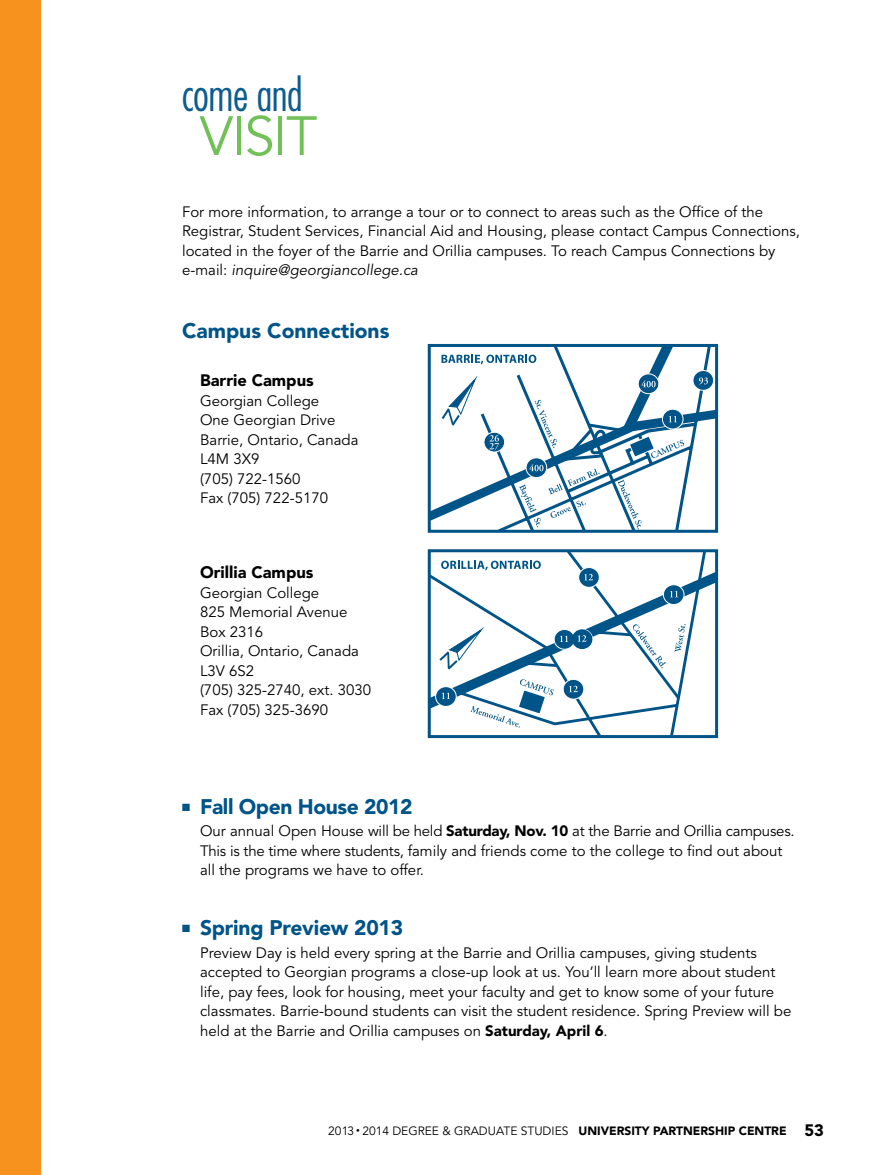
<style>
.page{position:relative;width:878px;height:1175px;background:#fff}
.page>*{position:absolute;margin:0;border:0;box-sizing:border-box;transform-origin:0 0}
.t1{font:54.75px "Avenir";letter-spacing:-.03em;color:#62bb46}
.t2{font:300 condensed 44.55px "Futura";letter-spacing:-.01em;color:#005488}
.t3{font:900 21px "Avenir";letter-spacing:-.01em;color:#005488}
.t4{font:900 16.5px "Avenir";color:#000}
.t5{font:15px/19.5px "Avenir";color:#000}
.t6{font:12px "Avenir";color:#000}
.s1{font-style:italic}
.s2{font-weight:900}
.s3{font-size:7.5px}
.s4{font-weight:900;font-size:16.5px}
</style>
<div class="page">
<svg style="left:427px;top:529px;width:292px;height:4px"></svg>
<svg style="left:427px;top:549px;width:292px;height:162px"></svg>
<svg style="left:427px;top:572px;width:206px;height:167px"></svg>
<svg style="left:439px;top:630px;width:42px;height:39px"></svg>
<div style="left:435px;top:686px;width:21px;height:20px;background:#005488;border-radius:50%"></div>
<div style="left:435px;top:686px;width:21px;height:20px;border:1px solid #fff;border-radius:50%"></div>
<svg style="left:442px;top:692px;width:8px;height:7px"></svg>
<svg style="left:470px;top:679px;width:84px;height:48px"></svg>
<div style="left:563px;top:679px;width:21px;height:20px;background:#005488;border-radius:50%"></div>
<div style="left:563px;top:679px;width:21px;height:20px;border:1px solid #fff;border-radius:50%"></div>
<svg style="left:569px;top:686px;width:8px;height:6px"></svg>
<div style="left:554px;top:629px;width:20px;height:20px;background:#005488;border-radius:50%"></div>
<div style="left:554px;top:629px;width:21px;height:20px;border:1px solid #fff;border-radius:50%"></div>
<div style="left:572px;top:630px;width:19px;height:18px;background:#005488;border-radius:50%"></div>
<div style="left:572px;top:629px;width:20px;height:20px;border:1px solid #005488;border-radius:50%"></div>
<svg style="left:560px;top:635px;width:8px;height:7px"></svg>
<svg style="left:578px;top:635px;width:8px;height:6px"></svg>
<svg style="left:633px;top:549px;width:75px;height:190px"></svg>
<div style="left:578px;top:567px;width:21px;height:20px;background:#005488;border-radius:50%"></div>
<div style="left:578px;top:567px;width:21px;height:20px;border:1px solid #fff;border-radius:50%"></div>
<svg style="left:584px;top:574px;width:9px;height:6px"></svg>
<svg style="left:441px;top:560px;width:100px;height:10px"></svg>
<svg style="left:427px;top:343px;width:292px;height:186px"></svg>
<div style="left:0;top:0;width:41px;height:1174px;background:#f7921e"></div>
<h2 class="t2" style="left:181px;top:67px;width:123px">come and</h2>
<h1 class="t1" style="left:200px;top:105px;width:119px">VISIT</h1>
<p class="t5" style="left:182px;top:202px;width:619px">For more information, to arrange a tour or to connect to areas such as the Office of the Registrar, Student Services, Financial Aid and Housing, please contact Campus Connections, located in the foyer of the Barrie and Orillia campuses. To reach Campus Connections by e-mail: <span class="s1">inquire@georgiancollege.ca</span></p>
<h3 class="t3" style="left:182px;top:318px;width:209px">Campus Connections</h3>
<p class="t4" style="left:200px;top:370px;width:115px">Barrie Campus</p>
<p class="t5" style="left:200px;top:391px;width:160px">Georgian College<br>One Georgian Drive<br>Barrie, Ontario, Canada<br>L4M 3X9<br>(705) 722-1560<br>Fax (705) 722-5170</p>
<p class="t4" style="left:200px;top:562px;width:115px">Orillia Campus</p>
<p class="t5" style="left:200px;top:583px;width:172px">Georgian College<br>825 Memorial Avenue<br>Box 2316<br>Orillia, Ontario, Canada<br>L3V 6S2<br>(705) 325-2740, ext. 3030<br>Fax (705) 325-3690</p>
<h3 class="t3" style="left:182px;top:793px;width:232px">■ Fall Open House 2012</h3>
<p class="t5" style="left:200px;top:821px;width:596px">Our annual Open House will be held <span class="s2">Saturday, Nov. 10</span> at the Barrie and Orillia campuses.<br>This is the time where students, family and friends come to the college to find out about all the programs we have to offer.</p>
<h3 class="t3" style="left:182px;top:915px;width:223px">■ Spring Preview 2013</h3>
<p class="t5" style="left:200px;top:943px;width:593px">Preview Day is held every spring at the Barrie and Orillia campuses, giving students accepted to Georgian programs a close-up look at us. You’ll learn more about student life, pay fees, look for housing, meet your faculty and get to know some of your future classmates. Barrie-bound students can visit the student residence. Spring Preview will be held at the Barrie and Orillia campuses on <span class="s2">Saturday, April 6</span>.</p>
<p class="t6" style="left:328px;top:1123px;width:497px">2013 <span class="s3">•</span> 2014 DEGREE &amp; GRADUATE STUDIES <span class="s2">UNIVERSITY PARTNERSHIP CENTRE</span> <span class="s4">53</span></p>
</div>
